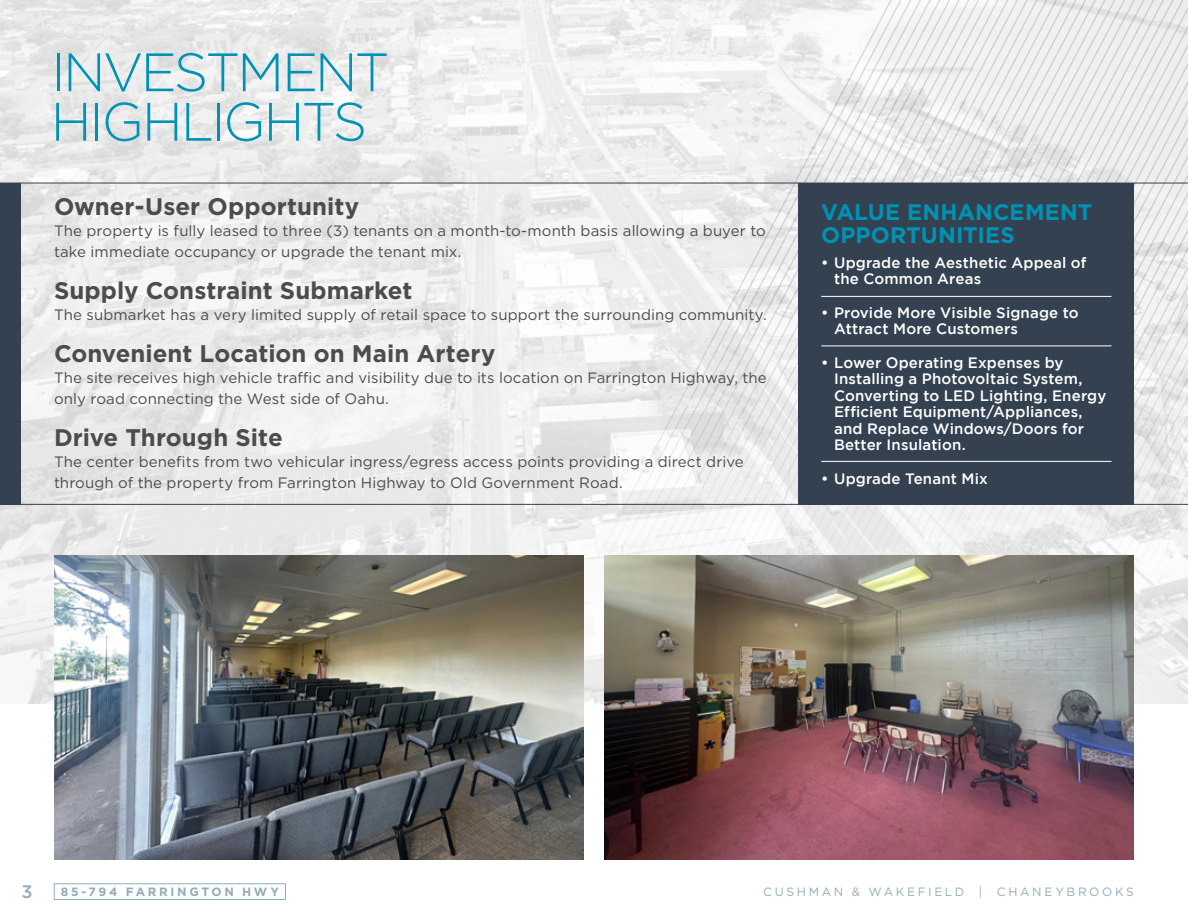
<style>
.page{position:relative;width:1188px;height:918px;background:#fff}
.page>*{position:absolute;margin:0;border:0;box-sizing:border-box;transform-origin:0 0}
.t1{font:300 54px/49.5px "Gotham";letter-spacing:-.05em;color:#0092b4}
.t2{font:700 24px "Gotham";color:#4b4c4d}
.t3{font:700 22.5px/22.5px "Gotham";letter-spacing:.005em;color:#0092b4}
.t4{font:500 18px "Gotham";color:#93acb9}
.t5{font:15px/21px "Gotham";letter-spacing:.005em;color:#4b4c4d}
.t6{font:500 15px/16.5px "Gotham";letter-spacing:.01em;color:#fff}
.t7{font:12px "Gotham";letter-spacing:.22em;color:#93acb9}
.t8{font:700 12px "Gotham";letter-spacing:.22em;color:#93acb9}
</style>
<div class="page">
<img style="left:0;top:0;width:1188px;height:704px">
<svg style="left:571px;top:0;width:49px;height:608px"></svg>
<svg style="left:620px;top:0;width:97px;height:556px"></svg>
<svg style="left:717px;top:0;width:107px;height:556px"></svg>
<svg style="left:824px;top:0;width:272px;height:556px"></svg>
<svg style="left:1096px;top:0;width:92px;height:608px"></svg>
<div style="left:799px;top:183px;width:335px;height:321px;background:#334150"></div>
<div style="left:0;top:183px;width:21px;height:321px;background:#334150"></div>
<img style="left:54px;top:556px;width:529px;height:304px">
<img style="left:605px;top:556px;width:529px;height:304px">
<hr style="left:821px;top:296px;width:291px;height:1px;background:#fff">
<hr style="left:821px;top:346px;width:291px;height:1px;background:#fff">
<hr style="left:821px;top:461px;width:291px;height:1px;background:#fff">
<hr style="left:0;top:183px;width:1188px;height:1px;background:#334150">
<hr style="left:0;top:504px;width:1188px;height:1px;background:#334150">
<div style="left:54px;top:884px;width:232px;height:16px;border:1px solid #93acb9"></div>
<h1 class="t1" style="left:51px;top:46px;width:340px">INVESTMENT<br>HIGHLIGHTS</h1>
<h2 class="t2" style="left:54px;top:191px;width:307px">Owner-User Opportunity</h2>
<p class="t5" style="left:54px;top:220px;width:713px">The property is fully leased to three (3) tenants on a month-to-month basis allowing a buyer to take immediate occupancy or upgrade the tenant mix.</p>
<h2 class="t2" style="left:54px;top:275px;width:360px">Supply Constraint Submarket</h2>
<p class="t5" style="left:54px;top:304px;width:714px">The submarket has a very limited supply of retail space to support the surrounding community.</p>
<h2 class="t2" style="left:54px;top:338px;width:443px">Convenient Location on Main Artery</h2>
<p class="t5" style="left:54px;top:367px;width:714px">The site receives high vehicle traffic and visibility due to its location on Farrington Highway, the only road connecting the West side of Oahu.</p>
<h2 class="t2" style="left:54px;top:422px;width:230px">Drive Through Site</h2>
<p class="t5" style="left:54px;top:451px;width:691px">The center benefits from two vehicular ingress/egress access points providing a direct drive through of the property from Farrington Highway to Old Government Road.</p>
<h3 class="t3" style="left:821px;top:201px;width:273px">VALUE ENHANCEMENT<br>OPPORTUNITIES</h3>
<p class="t6" style="left:834px;top:254px;width:254px;text-indent:-13px">• Upgrade the Aesthetic Appeal of the Common Areas</p>
<p class="t6" style="left:834px;top:304px;width:246px;text-indent:-13px">• Provide More Visible Signage to<br>Attract More Customers</p>
<p class="t6" style="left:834px;top:354px;width:274px;text-indent:-13px">• Lower Operating Expenses by<br>Installing a Photovoltaic System,<br>Converting to LED Lighting, Energy<br>Efficient Equipment/Appliances, and Replace Windows/Doors for<br>Better Insulation.</p>
<p class="t6" style="left:821px;top:470px;width:168px">• Upgrade Tenant Mix</p>
<p class="t4" style="left:21px;top:881px;width:13px">3</p>
<p class="t8" style="left:61px;top:884px;width:220px">85-794 FARRINGTON HWY</p>
<p class="t7" style="left:763px;top:884px;width:372px">CUSHMAN &amp; WAKEFIELD | CHANEYBROOKS</p>
</div>
